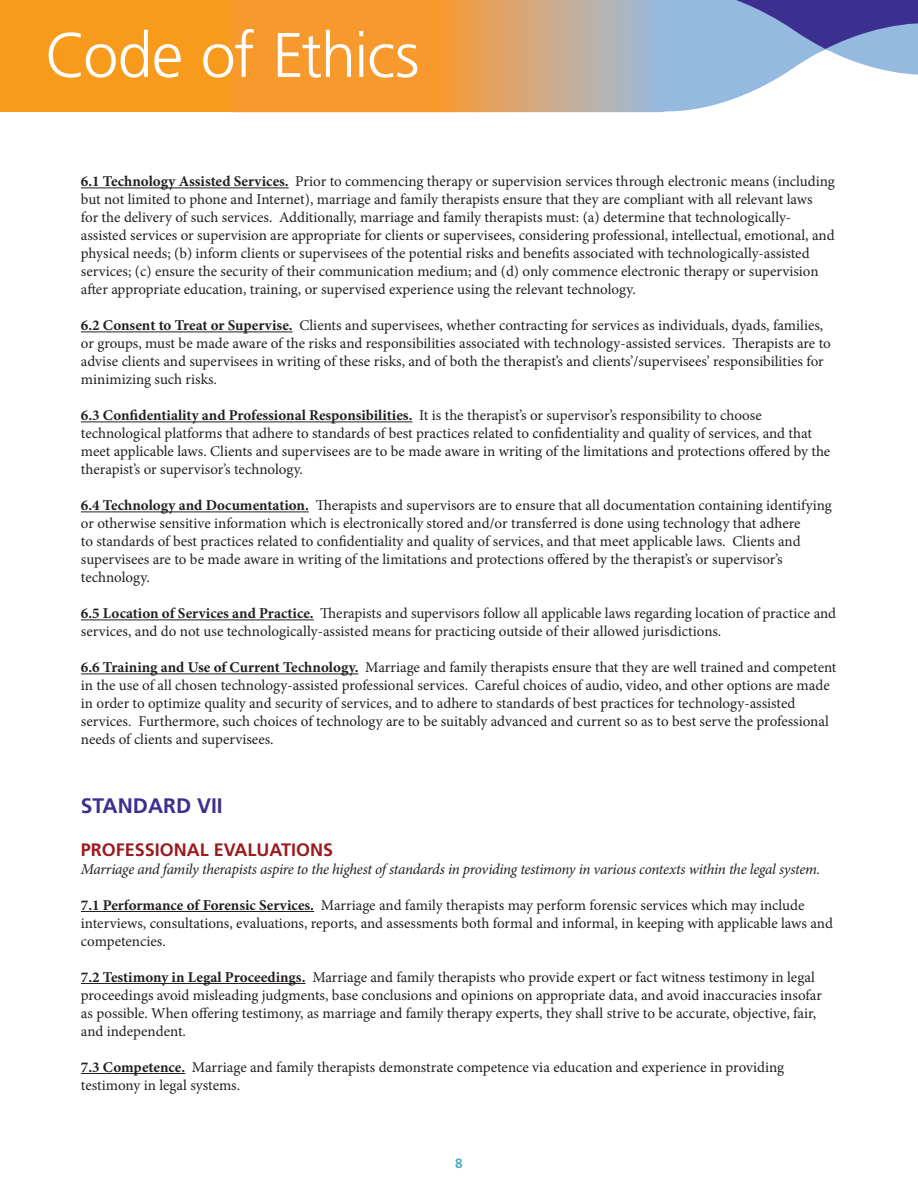
<style>
.page{position:relative;width:918px;height:1188px;background:#fff}
.page>*{position:absolute;margin:0;border:0;box-sizing:border-box;transform-origin:0 0}
.t1{font:300 62.85px "Frutiger";letter-spacing:-.02em;color:#fff}
.blue_head_1{font:700 21px "Frutiger";color:#3c2f90}
.red_head_2{font:700 18px "Frutiger";color:#9b1b1f}
.t2{font:15px/18px "Minion Pro";color:#231f20}
.t3{font:italic 15px "Minion Pro";letter-spacing:-.02em;color:#231f20}
.t4{font:700 13.5px "Frutiger";color:#4bacc6}
.s1{font-weight:700}
</style>
<div class="page">
<div style="left:0;top:0;width:624px;height:112px;background:#f89a1c"></div>
<svg style="left:232px;top:0;width:430px;height:112px;background:#e0a15d"></svg>
<svg style="left:662px;top:0;width:256px;height:112px"></svg>
<hr style="left:81px;top:188px;width:208px;height:1px;background:#231f20">
<hr style="left:81px;top:332px;width:212px;height:1px;background:#231f20">
<hr style="left:81px;top:422px;width:331px;height:1px;background:#231f20">
<hr style="left:81px;top:512px;width:228px;height:1px;background:#231f20">
<hr style="left:81px;top:620px;width:233px;height:1px;background:#231f20">
<hr style="left:81px;top:674px;width:278px;height:1px;background:#231f20">
<hr style="left:81px;top:911px;width:233px;height:1px;background:#231f20">
<hr style="left:81px;top:983px;width:225px;height:1px;background:#231f20">
<hr style="left:81px;top:1073px;width:104px;height:1px;background:#231f20">
<h1 class="t1" style="left:45px;top:20px;width:376px">Code of Ethics</h1>
<p class="t2" style="left:81px;top:173px;width:755px"><span class="s1">6.1 Technology Assisted Services.</span> Prior to commencing therapy or supervision services through electronic means (including but not limited to phone and Internet), marriage and family therapists ensure that they are compliant with all relevant laws<br>for the delivery of such services. Additionally, marriage and family therapists must: (a) determine that technologically&shy;assisted services or supervision are appropriate for clients or supervisees, considering professional, intellectual, emotional, and physical needs; (b) inform clients or supervisees of the potential risks and benefits associated with technologically-assisted services; (c) ensure the security of their communication medium; and (d) only commence electronic therapy or supervision after appropriate education, training, or supervised experience using the relevant technology.</p>
<p class="t2" style="left:81px;top:317px;width:751px"><span class="s1">6.2 Consent to Treat or Supervise.</span> Clients and supervisees, whether contracting for services as individuals, dyads, families, or groups, must be made aware of the risks and responsibilities associated with technology-assisted services. Therapists are to advise clients and supervisees in writing of these risks, and of both the therapist’s and clients’/supervisees’ responsibilities for minimizing such risks.</p>
<p class="t2" style="left:81px;top:407px;width:751px"><span class="s1">6.3 Confidentiality and Professional Responsibilities.</span> It is the therapist’s or supervisor’s responsibility to choose technological platforms that adhere to standards of best practices related to confidentiality and quality of services, and that meet applicable laws. Clients and supervisees are to be made aware in writing of the limitations and protections offered by the therapist’s or supervisor’s technology.</p>
<p class="t2" style="left:81px;top:497px;width:752px"><span class="s1">6.4 Technology and Documentation.</span> Therapists and supervisors are to ensure that all documentation containing identifying or otherwise sensitive information which is electronically stored and/or transferred is done using technology that adhere<br>to standards of best practices related to confidentiality and quality of services, and that meet applicable laws. Clients and supervisees are to be made aware in writing of the limitations and protections offered by the therapist’s or supervisor’s technology.</p>
<p class="t2" style="left:81px;top:605px;width:757px"><span class="s1">6.5 Location of Services and Practice.</span> Therapists and supervisors follow all applicable laws regarding location of practice and services, and do not use technologically-assisted means for practicing outside of their allowed jurisdictions.</p>
<p class="t2" style="left:81px;top:659px;width:757px"><span class="s1">6.6 Training and Use of Current Technology.</span> Marriage and family therapists ensure that they are well trained and competent in the use of all chosen technology-assisted professional services. Careful choices of audio, video, and other options are made in order to optimize quality and security of services, and to adhere to standards of best practices for technology-assisted services. Furthermore, such choices of technology are to be suitably advanced and current so as to best serve the professional needs of clients and supervisees.</p>
<p class="blue_head_1" style="left:81px;top:793px;width:143px">STANDARD VII</p>
<p class="red_head_2" style="left:81px;top:839px;width:254px">PROFESSIONAL EVALUATIONS</p>
<p class="t3" style="left:81px;top:860px;width:741px">Marriage and family therapists aspire to the highest of standards in providing testimony in various contexts within the legal system.</p>
<p class="t2" style="left:81px;top:896px;width:754px"><span class="s1">7.1 Performance of Forensic Services.</span> Marriage and family therapists may perform forensic services which may include interviews, consultations, evaluations, reports, and assessments both formal and informal, in keeping with applicable laws and competencies.</p>
<p class="t2" style="left:81px;top:968px;width:743px"><span class="s1">7.2 Testimony in Legal Proceedings.</span> Marriage and family therapists who provide expert or fact witness testimony in legal proceedings avoid misleading judgments, base conclusions and opinions on appropriate data, and avoid inaccuracies insofar as possible. When offering testimony, as marriage and family therapy experts, they shall strive to be accurate, objective, fair, and independent.</p>
<p class="t2" style="left:81px;top:1058px;width:705px"><span class="s1">7.3 Competence.</span> Marriage and family therapists demonstrate competence via education and experience in providing testimony in legal systems.</p>
<p class="t4" style="left:455px;top:1155px;width:9px">8</p>
</div>
